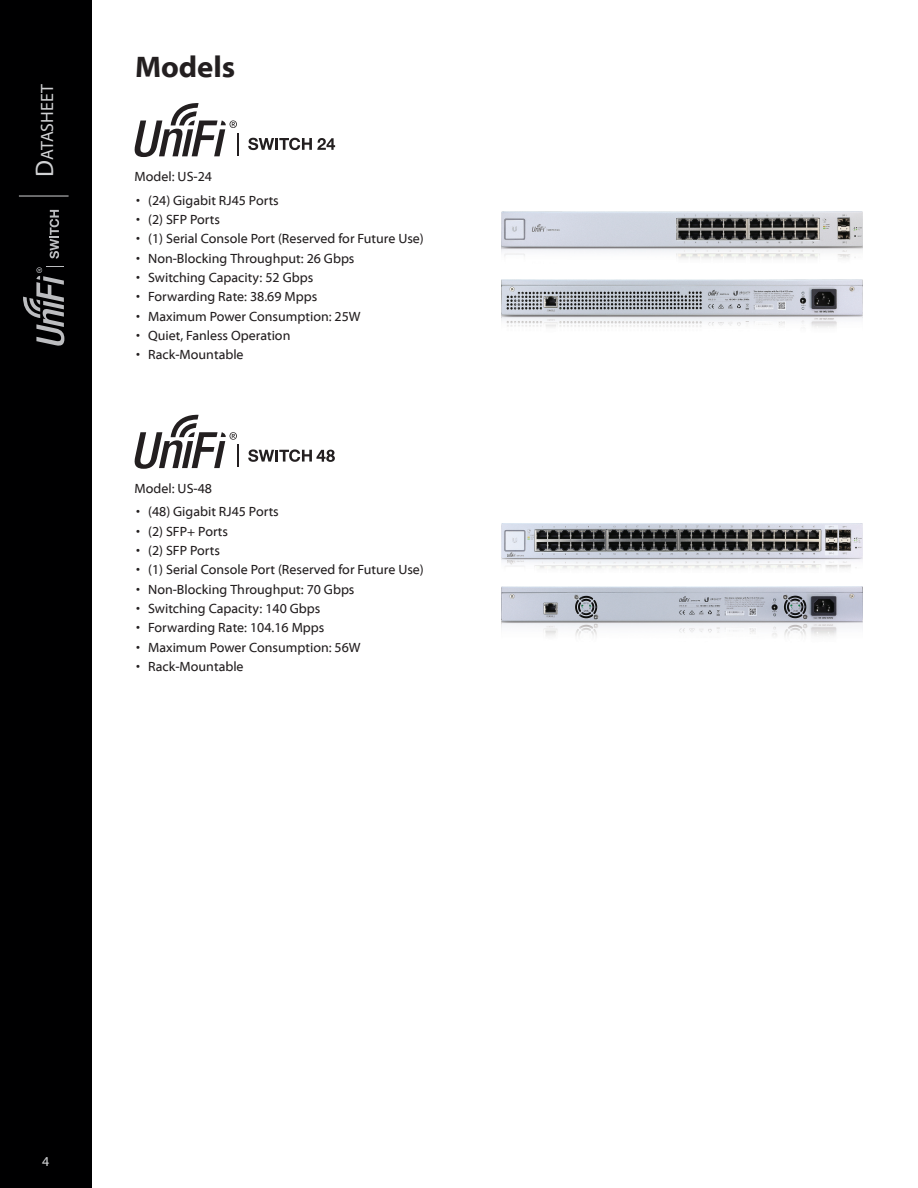
<style>
.page{position:relative;width:918px;height:1188px;background:#fff}
.page>*{position:absolute;margin:0;border:0;box-sizing:border-box;transform-origin:0 0}
.t1{font:700 30px "Myriad Web Pro";color:#231f20}
.t2{font:17.85px "Myriad Pro";color:#d1d2d4}
.t3{font:13.5px "Myriad Web Pro";color:#231f20}
.t4{font:13.5px "Myriad Web Pro";color:#d1d2d4}
.s1{font-size:25.5px}
</style>
<div class="page">
<svg style="left:248px;top:138px;width:87px;height:12px"></svg>
<svg style="left:135px;top:103px;width:104px;height:54px"></svg>
<img style="left:501px;top:211px;width:362px;height:48px">
<img style="left:501px;top:280px;width:362px;height:47px">
<svg style="left:135px;top:415px;width:104px;height:54px"></svg>
<svg style="left:248px;top:449px;width:87px;height:13px"></svg>
<img style="left:501px;top:524px;width:362px;height:45px">
<img style="left:501px;top:586px;width:362px;height:50px">
<div style="left:0;top:0;width:92px;height:1188px;background:#000001"></div>
<hr style="left:19px;top:196px;width:50px;height:1px;background:#d1d2d4">
<svg style="left:23px;top:266px;width:41px;height:80px"></svg>
<svg style="left:50px;top:210px;width:9px;height:49px"></svg>
<h2 class="t2" style="left:36px;top:177px;width:94px;rotate:-90deg"><span class="s1">D</span>atasheet</h2>
<h1 class="t1" style="left:135px;top:50px;width:102px">Models</h1>
<p class="t3" style="left:135px;top:169px;width:79px">Model: US-24</p>
<p class="t3" style="left:136px;top:193px;width:144px">• (24) Gigabit RJ45 Ports</p>
<p class="t3" style="left:136px;top:212px;width:85px">• (2) SFP Ports</p>
<p class="t3" style="left:136px;top:232px;width:289px">• (1) Serial Console Port (Reserved for Future Use)</p>
<p class="t3" style="left:136px;top:251px;width:220px">• Non-Blocking Throughput: 26 Gbps</p>
<p class="t3" style="left:136px;top:270px;width:179px">• Switching Capacity: 52 Gbps</p>
<p class="t3" style="left:136px;top:290px;width:183px">• Forwarding Rate: 38.69 Mpps</p>
<p class="t3" style="left:136px;top:309px;width:226px">• Maximum Power Consumption: 25W</p>
<p class="t3" style="left:136px;top:328px;width:156px">• Quiet, Fanless Operation</p>
<p class="t3" style="left:136px;top:347px;width:109px">• Rack-Mountable</p>
<p class="t3" style="left:135px;top:481px;width:79px">Model: US-48</p>
<p class="t3" style="left:136px;top:505px;width:144px">• (48) Gigabit RJ45 Ports</p>
<p class="t3" style="left:136px;top:524px;width:93px">• (2) SFP+ Ports</p>
<p class="t3" style="left:136px;top:543px;width:85px">• (2) SFP Ports</p>
<p class="t3" style="left:136px;top:563px;width:289px">• (1) Serial Console Port (Reserved for Future Use)</p>
<p class="t3" style="left:136px;top:582px;width:220px">• Non-Blocking Throughput: 70 Gbps</p>
<p class="t3" style="left:136px;top:601px;width:186px">• Switching Capacity: 140 Gbps</p>
<p class="t3" style="left:136px;top:621px;width:190px">• Forwarding Rate: 104.16 Mpps</p>
<p class="t3" style="left:136px;top:640px;width:226px">• Maximum Power Consumption: 56W</p>
<p class="t3" style="left:136px;top:659px;width:109px">• Rack-Mountable</p>
<p class="t4" style="left:42px;top:1154px;width:9px">4</p>
</div>
